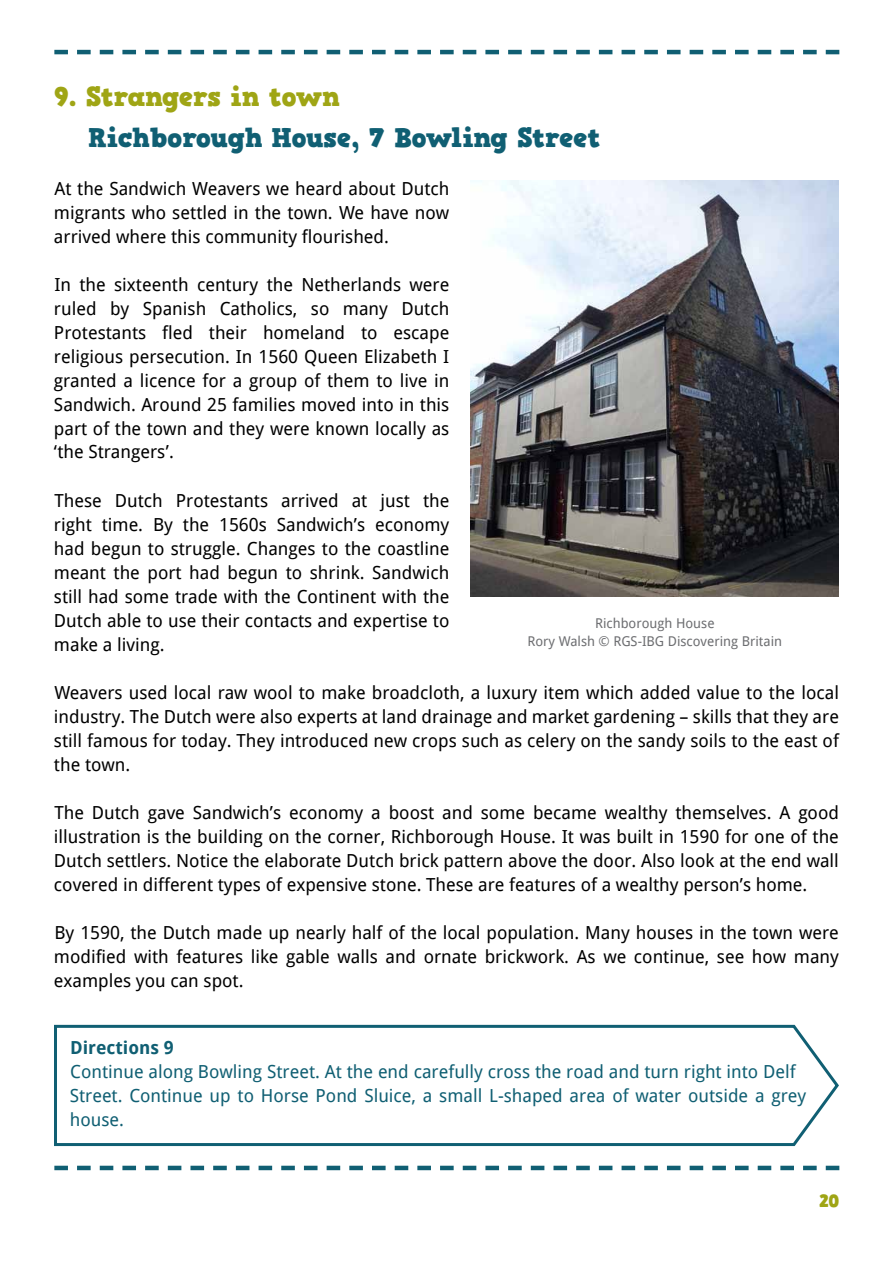
<style>
.page{position:relative;width:893px;height:1263px;background:#fff}
.page>*{position:absolute;margin:0;border:0;box-sizing:border-box;transform-origin:0 0}
.t1{font:27px "HVD Comic Serif Pro";letter-spacing:-.01em;color:#105f73}
.t2{font:27px "HVD Comic Serif Pro";letter-spacing:-.02em;color:#9fa515}
.t3{font:18px/24px "Droid Sans";color:#000;text-align:justify}
.t4{font:18px/24px "Droid Sans";color:#105f73}
.t5{font:700 18px "Droid Sans";color:#105f73}
.t6{font:18px "HVD Comic Serif Pro";color:#9fa515}
.t7{font:13.5px/18px "Droid Sans";color:#6d6e71;text-align:center}
</style>
<div class="page">
<svg style="left:54px;top:50px;width:785px;height:4px"></svg>
<svg style="left:54px;top:1166px;width:785px;height:4px"></svg>
<svg style="left:54px;top:1024px;width:785px;height:123px"></svg>
<img style="left:471px;top:181px;width:368px;height:416px">
<h1 class="t2" style="left:54px;top:76px;width:287px">9. Strangers in town</h1>
<h1 class="t1" style="left:88px;top:117px;width:515px">Richborough House, 7 Bowling Street</h1>
<p class="t3" style="left:54px;top:176px;width:397px">At the Sandwich Weavers we heard about Dutch migrants who settled in the town. We have now arrived where this community flourished.</p>
<p class="t3" style="left:54px;top:272px;width:397px">In the sixteenth century the Netherlands were ruled by Spanish Catholics, so many Dutch Protestants fled their homeland to escape religious persecution. In 1560 Queen Elizabeth I granted a licence for a group of them to live in Sandwich. Around 25 families moved into in this part of the town and they were known locally as ‘the Strangers’.</p>
<p class="t3" style="left:54px;top:488px;width:397px">These Dutch Protestants arrived at just the right time. By the 1560s Sandwich’s economy had begun to struggle. Changes to the coastline meant the port had begun to shrink. Sandwich still had some trade with the Continent with the Dutch able to use their contacts and expertise to make a living.</p>
<p class="t3" style="left:54px;top:680px;width:786px">Weavers used local raw wool to make broadcloth, a luxury item which added value to the local industry. The Dutch were also experts at land drainage and market gardening – skills that they are still famous for today. They introduced new crops such as celery on the sandy soils to the east of the town.</p>
<p class="t3" style="left:54px;top:800px;width:786px">The Dutch gave Sandwich’s economy a boost and some became wealthy themselves. A good illustration is the building on the corner, Richborough House. It was built in 1590 for one of the Dutch settlers. Notice the elaborate Dutch brick pattern above the door. Also look at the end wall covered in different types of expensive stone. These are features of a wealthy person’s home.</p>
<p class="t3" style="left:54px;top:920px;width:786px">By 1590, the Dutch made up nearly half of the local population. Many houses in the town were modified with features like gable walls and ornate brickwork. As we continue, see how many examples you can spot.</p>
<p class="t7" style="left:527px;top:615px;width:256px">Richborough House<br>Rory Walsh © RGS-IBG Discovering Britain</p>
<p class="t5" style="left:70px;top:1037px;width:105px">Directions 9</p>
<p class="t4" style="left:70px;top:1060px;width:738px">Continue along Bowling Street. At the end carefully cross the road and turn right into Delf<br>Street. Continue up to Horse Pond Sluice, a small L-shaped area of water outside a grey house.</p>
<p class="t6" style="left:819px;top:1187px;width:22px">20</p>
</div>
